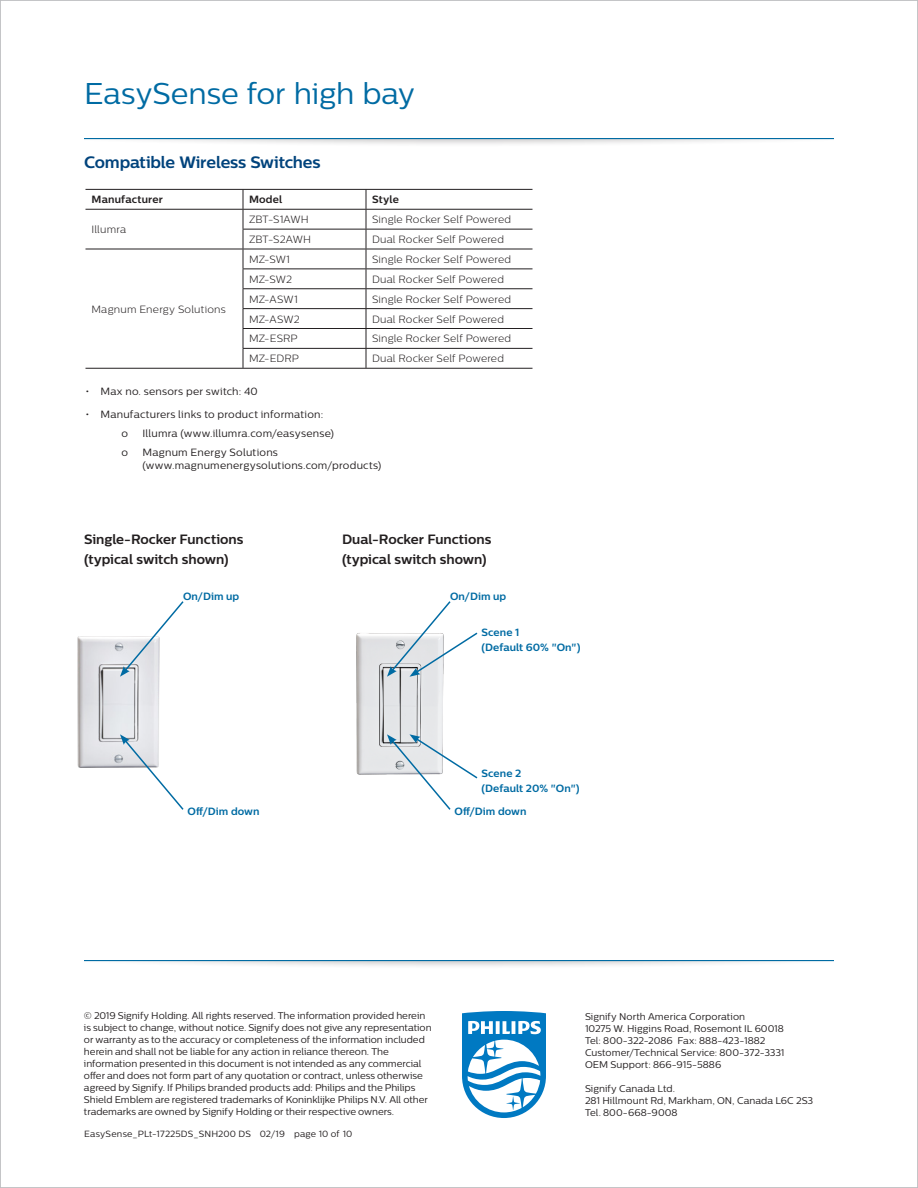
<style>
.page{position:relative;width:918px;height:1188px;background:#fff}
.page>*{position:absolute;margin:0;border:0;box-sizing:border-box;transform-origin:0 0}
.Title_20{font:30px "Centrale Sans";letter-spacing:-.005em;color:#006ba3}
.Body_09{font:700 16.5px "Centrale Sans";letter-spacing:-.01em;color:#01437c}
.Body_09-2{font:700 13.5px/19.5px "Centrale Sans";letter-spacing:-.005em;color:#231f20}
.t1{font:300 10.5px "Centrale Sans";letter-spacing:.01em;color:#231f20}
.Body_09-3{font:10.5px/13.5px "Centrale Sans";letter-spacing:.02em;color:#231f20}
.Body_09-4{font:700 10.5px/15px "Centrale Sans";letter-spacing:.005em;color:#006ba3}
.t2{font:700 10.5px "Centrale Sans";letter-spacing:.015em;color:#231f20}
.Caption_06{font:9.75px/12px "Centrale Sans";letter-spacing:-.005em;color:#231f20}
.t3{font:9px "Centrale Sans";letter-spacing:.015em;color:#231f20}
</style>
<div class="page">
<svg style="left:462px;top:1011px;width:84px;height:107px"></svg>
<div style="left:65px;top:129px;width:788px;height:19px;background:#231f20;opacity:.3"></div>
<hr style="left:84px;top:138px;width:750px;height:1px;background:#006ba3">
<div style="left:54px;top:123px;width:810px;height:15px;background:#fff"></div>
<div style="left:0;top:123px;width:84px;height:30px;background:#fff"></div>
<div style="left:834px;top:123px;width:84px;height:30px;background:#fff"></div>
<div style="left:65px;top:951px;width:788px;height:19px;background:#231f20;opacity:.3"></div>
<hr style="left:84px;top:960px;width:750px;height:1px;background:#006ba3">
<div style="left:54px;top:945px;width:810px;height:15px;background:#fff"></div>
<div style="left:0;top:945px;width:84px;height:30px;background:#fff"></div>
<div style="left:834px;top:945px;width:84px;height:30px;background:#fff"></div>
<img style="left:77px;top:636px;width:83px;height:132px">
<img style="left:356px;top:633px;width:88px;height:142px">
<hr style="left:86px;top:189px;width:157px;height:1px;background:#231f20">
<hr style="left:86px;top:209px;width:157px;height:1px;background:#231f20">
<hr style="left:86px;top:249px;width:157px;height:1px;background:#231f20">
<hr style="left:86px;top:368px;width:157px;height:1px;background:#231f20">
<hr style="left:243px;top:189px;width:123px;height:1px;background:#231f20">
<hr style="left:366px;top:189px;width:166px;height:1px;background:#231f20">
<hr style="left:243px;top:209px;width:123px;height:1px;background:#231f20">
<hr style="left:366px;top:209px;width:166px;height:1px;background:#231f20">
<hr style="left:243px;top:229px;width:123px;height:1px;background:#231f20">
<hr style="left:366px;top:229px;width:166px;height:1px;background:#231f20">
<hr style="left:243px;top:249px;width:123px;height:1px;background:#231f20">
<hr style="left:366px;top:249px;width:166px;height:1px;background:#231f20">
<hr style="left:243px;top:268px;width:123px;height:1px;background:#231f20">
<hr style="left:366px;top:268px;width:166px;height:1px;background:#231f20">
<hr style="left:243px;top:288px;width:123px;height:1px;background:#231f20">
<hr style="left:366px;top:288px;width:166px;height:1px;background:#231f20">
<hr style="left:243px;top:308px;width:123px;height:1px;background:#231f20">
<hr style="left:366px;top:308px;width:166px;height:1px;background:#231f20">
<hr style="left:243px;top:328px;width:123px;height:1px;background:#231f20">
<hr style="left:366px;top:328px;width:166px;height:1px;background:#231f20">
<hr style="left:243px;top:348px;width:123px;height:1px;background:#231f20">
<hr style="left:366px;top:348px;width:166px;height:1px;background:#231f20">
<hr style="left:243px;top:368px;width:123px;height:1px;background:#231f20">
<hr style="left:366px;top:368px;width:166px;height:1px;background:#231f20">
<svg style="left:243px;top:190px;width:1px;height:178px"></svg>
<svg style="left:366px;top:190px;width:1px;height:178px"></svg>
<svg style="left:120px;top:601px;width:64px;height:76px"></svg>
<svg style="left:120px;top:734px;width:64px;height:76px"></svg>
<svg style="left:387px;top:601px;width:91px;height:76px"></svg>
<svg style="left:387px;top:734px;width:91px;height:76px"></svg>
<p class="Title_20" style="left:84px;top:76px;width:333px">EasySense for high bay</p>
<p class="Body_09" style="left:84px;top:153px;width:238px">Compatible Wireless Switches</p>
<p class="t2" style="left:92px;top:193px;width:73px">Manufacturer</p>
<p class="t2" style="left:249px;top:193px;width:35px">Model</p>
<p class="t2" style="left:372px;top:193px;width:28px">Style</p>
<p class="t1" style="left:92px;top:223px;width:36px">Illumra</p>
<p class="t1" style="left:249px;top:213px;width:61px">ZBT-S1AWH</p>
<p class="t1" style="left:372px;top:213px;width:141px">Single Rocker Self Powered</p>
<p class="t1" style="left:249px;top:233px;width:63px">ZBT-S2AWH</p>
<p class="t1" style="left:372px;top:233px;width:134px">Dual Rocker Self Powered</p>
<p class="t1" style="left:92px;top:303px;width:136px">Magnum Energy Solutions</p>
<p class="t1" style="left:249px;top:253px;width:43px">MZ-SW1</p>
<p class="t1" style="left:372px;top:253px;width:141px">Single Rocker Self Powered</p>
<p class="t1" style="left:249px;top:273px;width:45px">MZ-SW2</p>
<p class="t1" style="left:372px;top:273px;width:134px">Dual Rocker Self Powered</p>
<p class="t1" style="left:249px;top:293px;width:50px">MZ-ASW1</p>
<p class="t1" style="left:372px;top:293px;width:141px">Single Rocker Self Powered</p>
<p class="t1" style="left:249px;top:313px;width:52px">MZ-ASW2</p>
<p class="t1" style="left:372px;top:313px;width:134px">Dual Rocker Self Powered</p>
<p class="t1" style="left:249px;top:333px;width:50px">MZ-ESRP</p>
<p class="t1" style="left:372px;top:333px;width:141px">Single Rocker Self Powered</p>
<p class="t1" style="left:249px;top:353px;width:52px">MZ-EDRP</p>
<p class="t1" style="left:372px;top:353px;width:134px">Dual Rocker Self Powered</p>
<p class="Body_09-3" style="left:86px;top:384px;width:174px">• Max no. sensors per switch: 40</p>
<p class="Body_09-3" style="left:86px;top:408px;width:239px">• Manufacturers links to product information:</p>
<p class="Body_09-3" style="left:122px;top:426px;width:8px">o</p>
<p class="Body_09-3" style="left:143px;top:426px;width:193px">Illumra (www.illumra.com/easysense)</p>
<p class="Body_09-3" style="left:122px;top:445px;width:8px">o</p>
<p class="Body_09-3" style="left:142px;top:445px;width:240px">Magnum Energy Solutions (www.magnumenergysolutions.com/products)</p>
<p class="Body_09-2" style="left:84px;top:529px;width:161px">Single-Rocker Functions (typical switch shown)</p>
<p class="Body_09-2" style="left:342px;top:529px;width:151px">Dual-Rocker Functions (typical switch shown)</p>
<p class="Body_09-4" style="left:183px;top:589px;width:58px">On/Dim up</p>
<p class="Body_09-4" style="left:450px;top:589px;width:58px">On/Dim up</p>
<p class="Body_09-4" style="left:482px;top:625px;width:101px">Scene 1<br>(Default 60% "On")</p>
<p class="Body_09-4" style="left:482px;top:766px;width:100px">Scene 2<br>(Default 20% "On")</p>
<p class="Body_09-4" style="left:188px;top:803px;width:74px">Off/Dim down</p>
<p class="Body_09-4" style="left:454px;top:803px;width:74px">Off/Dim down</p>
<p class="Caption_06" style="left:84px;top:1010px;width:349px">© 2019 Signify Holding. All rights reserved. The information provided herein is subject to change, without notice. Signify does not give any representation or warranty as to the accuracy or completeness of the information included herein and shall not be liable for any action in reliance thereon. The information presented in this document is not intended as any commercial offer and does not form part of any quotation or contract, unless otherwise agreed by Signify. If Philips branded products add: Philips and the Philips Shield Emblem are registered trademarks of Koninklijke Philips N.V. All other trademarks are owned by Signify Holding or their respective owners.</p>
<p class="Caption_06" style="left:585px;top:1010px;width:162px">Signify North America Corporation</p>
<p class="Caption_06" style="left:585px;top:1022px;width:201px">10275 W. Higgins Road, Rosemont IL 60018</p>
<p class="Caption_06" style="left:585px;top:1034px;width:182px">Tel: 800-322-2086 Fax: 888-423-1882</p>
<p class="Caption_06" style="left:585px;top:1046px;width:201px">Customer/Technical Service: 800-372-3331</p>
<p class="Caption_06" style="left:585px;top:1058px;width:138px">OEM Support: 866-915-5886</p>
<p class="Caption_06" style="left:585px;top:1082px;width:92px">Signify Canada Ltd.</p>
<p class="Caption_06" style="left:585px;top:1094px;width:230px">281 Hillmount Rd, Markham, ON, Canada L6C 2S3</p>
<p class="Caption_06" style="left:585px;top:1106px;width:94px">Tel. 800-668-9008</p>
<p class="t3" style="left:84px;top:1129px;width:270px">EasySense_PLt-17225DS_SNH200 DS 02/19 page 10 of 10</p>
</div>
